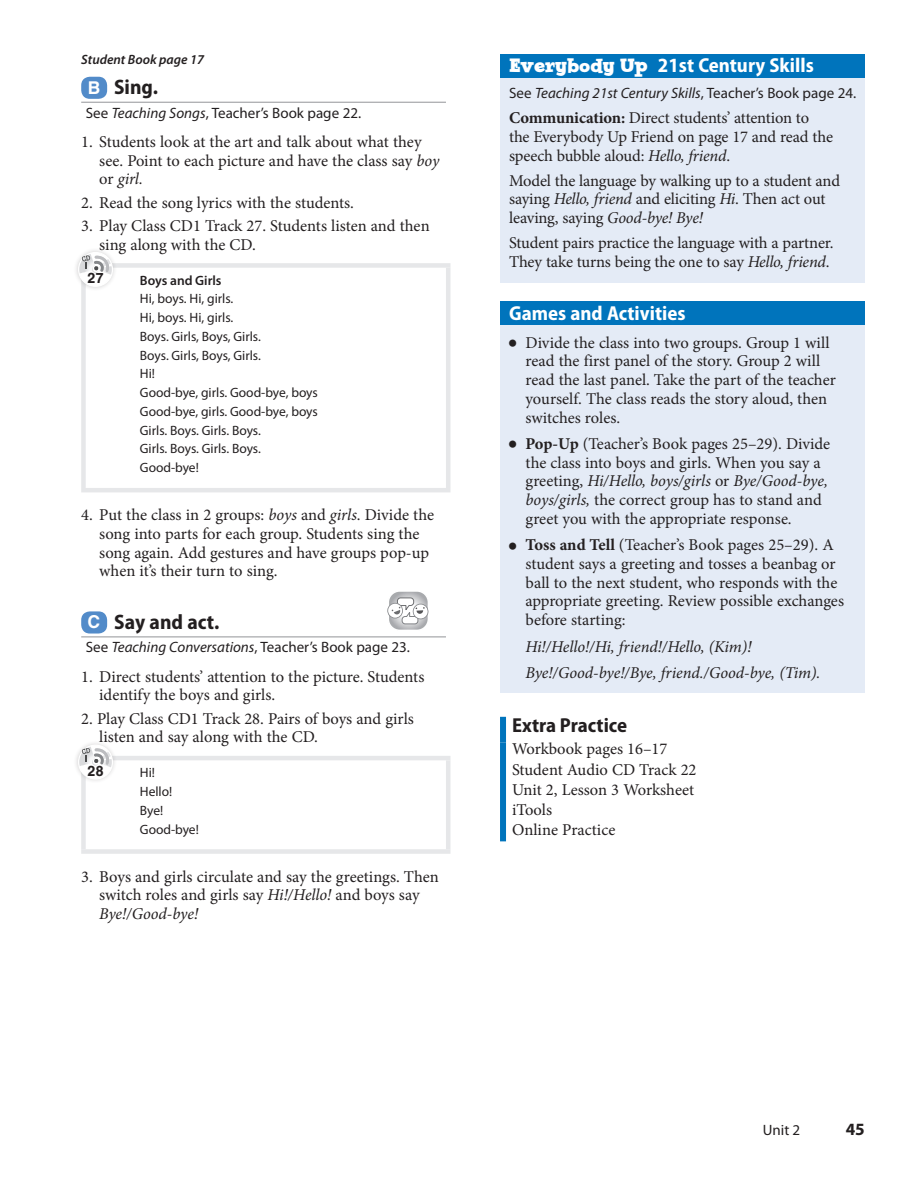
<style>
.page{position:relative;width:919px;height:1189px;background:#fff}
.page>*{position:absolute;margin:0;border:0;box-sizing:border-box;transform-origin:0 0}
.t1{font:700 semi-condensed 21px "Myriad Pro";color:#231f20}
.t2{font:700 semi-condensed 20.25px "Myriad Pro";color:#fff}
.t3{font:700 semi-condensed 20.25px "Myriad Pro";color:#231f20}
.t4{font:700 17.25px "Myriad Pro";color:#231f20}
.t5{font:16.5px/18.8px "Minion Pro";letter-spacing:-.005em;color:#231f20}
.t6{font:italic 16.5px/26.2px "Minion Pro";letter-spacing:-.005em;color:#231f20}
.t7{font:15px "Myriad Pro";color:#231f20}
.t8{font:italic 15px "Myriad Pro";color:#231f20}
.t9{font:700 14.85px "Helvetica Infant OUP";color:#231f20}
.t10{font:13.5px/18.8px "Myriad Pro";color:#231f20}
.t11{font:italic 600 13.5px "Myriad Pro";color:#231f20}
.s1{font-family:"Helvetica Infant OUP";font-stretch:normal;font-size:18.3px;color:#fff}
.s2{font-style:italic}
.s3{font-weight:600}
.s4{font-family:"Billy Serif";font-stretch:normal}
.s5{font-style:normal}
.s6{font-weight:700}
.s7{font-size:27px}
</style>
<div class="page">
<hr style="left:81px;top:102px;width:365px;height:1px;background:#939598">
<hr style="left:81px;top:636px;width:365px;height:1px;background:#939598">
<div style="left:81px;top:77px;width:26px;height:22px;background:#528bc9;border-radius:9px"></div>
<div style="left:81px;top:268px;width:5px;height:220px;background:#e6e7e9"></div>
<div style="left:81px;top:263px;width:59px;height:5px;background:#e6e7e9"></div>
<hr style="left:81px;top:488px;width:59px;height:4px;background:#e6e7e9">
<hr style="left:446px;top:268px;width:4px;height:220px;background:#e6e7e9">
<div style="left:140px;top:263px;width:310px;height:5px;background:#e6e7e9"></div>
<hr style="left:140px;top:488px;width:310px;height:4px;background:#e6e7e9">
<div style="left:81px;top:611px;width:26px;height:22px;background:#528bc9;border-radius:9px"></div>
<div style="left:81px;top:760px;width:5px;height:89px;background:#e6e7e9"></div>
<div style="left:81px;top:755px;width:59px;height:5px;background:#e6e7e9"></div>
<hr style="left:81px;top:849px;width:59px;height:4px;background:#e6e7e9">
<hr style="left:446px;top:760px;width:4px;height:89px;background:#e6e7e9">
<div style="left:140px;top:755px;width:310px;height:5px;background:#e6e7e9"></div>
<hr style="left:140px;top:849px;width:310px;height:4px;background:#e6e7e9">
<div style="left:500px;top:54px;width:364px;height:24px;background:#0074bc"></div>
<div style="left:500px;top:78px;width:364px;height:205px;background:#e4ebf6"></div>
<div style="left:500px;top:301px;width:364px;height:24px;background:#0074bc"></div>
<div style="left:500px;top:325px;width:364px;height:367px;background:#e4ebf6"></div>
<div style="left:500px;top:716px;width:6px;height:26px;background:#0074bc"></div>
<div style="left:500px;top:742px;width:6px;height:99px;background:#0074bc"></div>
<div style="left:73px;top:247px;width:45px;height:44px;background:#231f20;opacity:.2"></div>
<div style="left:78px;top:252px;width:35px;height:35px;border:1px solid #fff;border-radius:50%"></div>
<svg style="left:79px;top:252px;width:34px;height:34px"></svg>
<div style="left:387px;top:590px;width:42px;height:41px;border:1px solid #fff;border-radius:11px"></div>
<svg style="left:387px;top:591px;width:41px;height:39px"></svg>
<div style="left:73px;top:739px;width:45px;height:45px;background:#231f20;opacity:.2"></div>
<div style="left:78px;top:744px;width:35px;height:35px;border:1px solid #fff;border-radius:50%"></div>
<svg style="left:79px;top:745px;width:34px;height:34px"></svg>
<p class="t11" style="left:81px;top:52px;width:124px">Student Book page 17</p>
<p class="t1" style="left:88px;top:76px;width:72px"><span class="s1">B</span> Sing.</p>
<p class="t7" style="left:86px;top:104px;width:277px">See <span class="s2">Teaching Songs</span>, Teacher’s Book page 22.</p>
<p class="t5" style="left:99px;top:132px;width:341px;text-indent:-18px">1. Students look at the art and talk about what they see. Point to each picture and have the class say <span class="s2">boy </span>or <span class="s2">girl.</span></p>
<p class="t5" style="left:81px;top:193px;width:274px">2. Read the song lyrics with the students.</p>
<p class="t5" style="left:99px;top:216px;width:332px;text-indent:-18px">3. Play Class CD1 Track 27. Students listen and then sing along with the CD.</p>
<p class="t10" style="left:140px;top:271px;width:179px"><span class="s3">Boys and Girls<br></span>Hi, boys. Hi, girls.<br>Hi, boys. Hi, girls.<br>Boys. Girls, Boys, Girls.<br>Boys. Girls, Boys, Girls.<br>Hi!<br>Good-bye, girls. Good-bye, boys<br>Good-bye, girls. Good-bye, boys<br>Girls. Boys. Girls. Boys.<br>Girls. Boys. Girls. Boys.<br>Good-bye!</p>
<p class="t5" style="left:99px;top:505px;width:336px;text-indent:-18px">4. Put the class in 2 groups: <span class="s2">boys</span> and <span class="s2">girls</span>. Divide the song into parts for each group. Students sing the song again. Add gestures and have groups pop-up when it’s their turn to sing.</p>
<p class="t1" style="left:88px;top:610px;width:133px"><span class="s1">C</span> Say and act.</p>
<p class="t7" style="left:86px;top:639px;width:326px">See <span class="s2">Teaching Conversations</span>, Teacher’s Book page 23.</p>
<p class="t5" style="left:99px;top:667px;width:326px;text-indent:-18px">1. Direct students’ attention to the picture. Students identify the boys and girls.</p>
<p class="t5" style="left:99px;top:709px;width:316px;text-indent:-18px">2. Play Class CD1 Track 28. Pairs of boys and girls listen and say along with the CD.</p>
<p class="t10" style="left:140px;top:763px;width:60px">Hi!<br>Hello!<br>Bye!<br>Good-bye!</p>
<p class="t5" style="left:99px;top:866px;width:341px;text-indent:-18px">3. Boys and girls circulate and say the greetings. Then switch roles and girls say <span class="s2">Hi!/Hello!</span> and boys say<br><span class="s2">Bye!/Good-bye!</span></p>
<p class="t9" style="left:87px;top:269px;width:18px">27</p>
<p class="t9" style="left:87px;top:762px;width:18px">28</p>
<p class="t2" style="left:509px;top:54px;width:306px"><span class="s4">Everybody Up</span> 21st Century Skills</p>
<p class="t8" style="left:509px;top:85px;width:349px"><span class="s5">See</span> Teaching 21st Century Skills<span class="s5">, Teacher’s Book page 24.</span></p>
<p class="t5" style="left:509px;top:109px;width:325px"><span class="s6">Communication:</span> Direct students’ attention to the Everybody Up Friend on page 17 and read the speech bubble aloud: <span class="s2">Hello, friend</span>.</p>
<p class="t5" style="left:509px;top:171px;width:332px">Model the language by walking up to a student and saying <span class="s2">Hello, friend</span> and eliciting <span class="s2">Hi</span>. Then act out leaving, saying <span class="s2">Good-bye! Bye!</span></p>
<p class="t5" style="left:509px;top:233px;width:326px">Student pairs practice the language with a partner.<br>They take turns being the one to say <span class="s2">Hello, friend</span>.</p>
<p class="t2" style="left:509px;top:302px;width:178px">Games and Activities</p>
<p class="t5" style="left:525px;top:333px;width:312px;text-indent:-18px"><span class="s7">•</span> Divide the class into two groups. Group 1 will read the first panel of the story. Group 2 will read the last panel. Take the part of the teacher yourself. The class reads the story aloud, then switches roles.</p>
<p class="t5" style="left:525px;top:434px;width:306px;text-indent:-18px"><span class="s7">•</span> <span class="s6">Pop-Up</span> (Teacher’s Book pages 25–29). Divide the class into boys and girls. When you say a greeting, <span class="s2">Hi/Hello, boys/girls</span> or <span class="s2">Bye/Good-bye, boys/girls,</span> the correct group has to stand and greet you with the appropriate response.</p>
<p class="t5" style="left:525px;top:535px;width:320px;text-indent:-18px"><span class="s7">•</span> <span class="s6">Toss and Tell</span> (Teacher’s Book pages 25–29). A student says a greeting and tosses a beanbag or ball to the next student, who responds with the appropriate greeting. Review possible exchanges before starting:</p>
<p class="t6" style="left:525px;top:633px;width:296px">Hi!/Hello!/Hi, friend!/Hello, (Kim)!<br>Bye!/Good-bye!/Bye, friend./Good-bye, (Tim).</p>
<p class="t3" style="left:512px;top:713px;width:117px">Extra Practice</p>
<p class="t5" style="left:512px;top:739px;width:186px;line-height:20.2px">Workbook pages 16–17<br>Student Audio CD Track 22<br>Unit 2, Lesson 3 Worksheet iTools<br>Online Practice</p>
<p class="t7" style="left:762px;top:1122px;width:39px">Unit 2</p>
<p class="t4" style="left:845px;top:1119px;width:20px">45</p>
</div>
